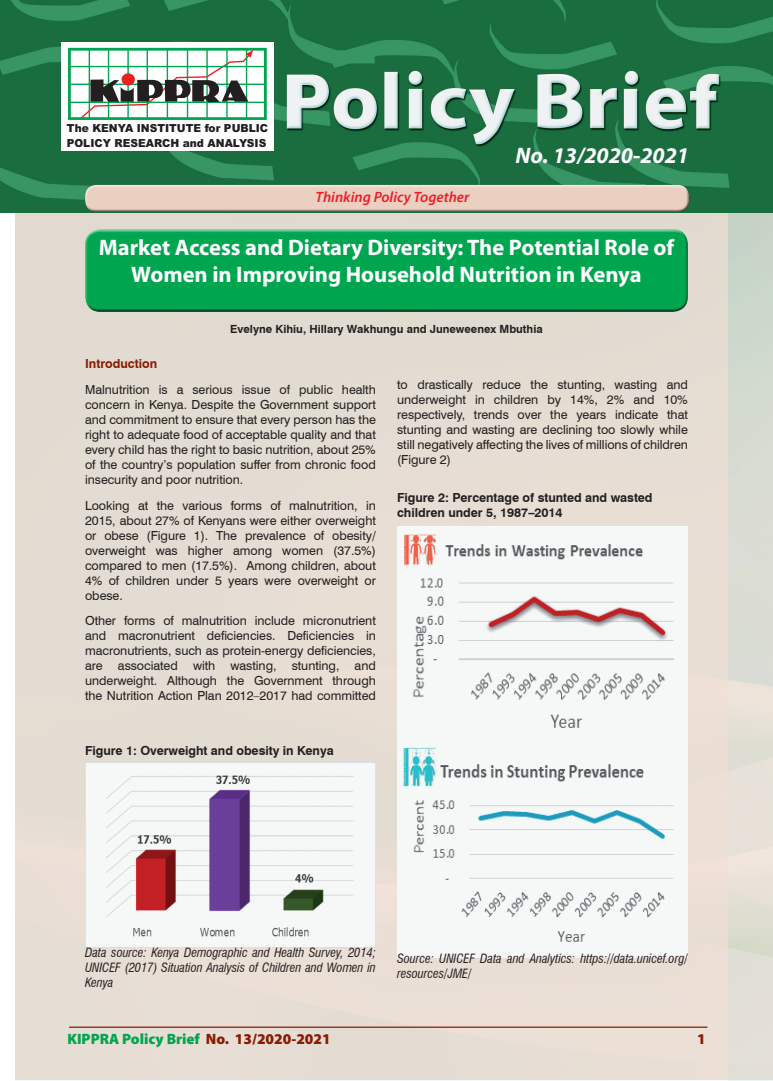
<style>
.page{position:relative;width:773px;height:1081px;background:#fff}
.page>*{position:absolute;margin:0;border:0;box-sizing:border-box;transform-origin:0 0}
.t1{font:700 22.5px/27px "Myriad Pro";color:#fff;text-align:center}
.t2{font:italic 700 22.5px "Myriad Pro";color:#fff}
.t3{font:900 15px "Myriad Pro";color:#00a54f}
.t4{font:italic 600 15px "Myriad Pro";color:#ee1d23}
.t5{font:900 15px "Myriad Pro";color:#891c02}
.t6{font:12.5px/15px "Swiss 721 BT";letter-spacing:-.005em;color:#231f20;text-align:justify}
.t7{font:italic condensed 12.5px/15px "Swiss 721 BT";letter-spacing:-.005em;color:#231f20;text-align:justify}
.t8{font:700 12.5px/15px "Swiss 721 BT";letter-spacing:-.005em;color:#231f20}
.t9{font:700 12.5px "Swiss 721 BT";color:#891c02}
.t10{font:700 11.25px "Swiss 721 BT";color:#231f20}
.t11{font:900 11.12px/15.8px "Arial";color:#231f20;scale:.96 1}
.s1{color:#891c02}
</style>
<div class="page">
<div style="left:16px;top:212px;width:712px;height:869px;background:#e5ddd3"></div>
<img style="left:728px;top:212px;width:44px;height:869px">
<hr style="left:69px;top:1026px;width:638px;height:2px;background:#891c02">
<img style="left:0;top:0;width:772px;height:212px">
<div style="left:83px;top:185px;width:606px;height:24px;background:#fff;opacity:.75"></div>
<div style="left:84px;top:188px;width:605px;height:25px;background:#231f20;opacity:.75"></div>
<div style="left:61px;top:43px;width:213px;height:108px;background:#fff"></div>
<div style="left:68px;top:48px;width:199px;height:72px;border:3px solid #00a54f"></div>
<hr style="left:69px;top:66px;width:195px;height:1px;background:#00a54f">
<hr style="left:69px;top:84px;width:195px;height:1px;background:#00a54f">
<hr style="left:69px;top:102px;width:195px;height:1px;background:#00a54f">
<hr style="left:89px;top:49px;width:1px;height:69px;background:#00a54f">
<hr style="left:108px;top:49px;width:1px;height:69px;background:#00a54f">
<hr style="left:127px;top:49px;width:2px;height:69px;background:#00a54f">
<hr style="left:146px;top:49px;width:2px;height:69px;background:#00a54f">
<hr style="left:167px;top:49px;width:1px;height:69px;background:#00a54f">
<hr style="left:187px;top:49px;width:1px;height:69px;background:#00a54f">
<hr style="left:206px;top:49px;width:2px;height:69px;background:#00a54f">
<hr style="left:226px;top:49px;width:2px;height:69px;background:#00a54f">
<hr style="left:246px;top:49px;width:1px;height:69px;background:#00a54f">
<svg style="left:79px;top:50px;width:174px;height:70px"></svg>
<div style="left:83px;top:225px;width:605px;height:81px;background:#fff;opacity:.75"></div>
<div style="left:84px;top:233px;width:604px;height:81px;background:#00a54f"></div>
<img style="left:85px;top:763px;width:290px;height:184px">
<img style="left:397px;top:526px;width:290px;height:431px">
<p class="t11" style="left:67px;top:119px;width:211px">The KENYA INSTITUTE for PUBLIC<br>POLICY RESEARCH and ANALYSIS</p>
<p class="t4" style="left:315px;top:187px;width:155px">Thinking Policy Together</p>
<h1 class="t2" style="left:515px;top:141px;width:175px">No. 13/2020-2021</h1>
<h1 class="t1" style="left:99px;top:233px;width:576px">Market Access and Dietary Diversity: The Potential Role of<br>Women in Improving Household Nutrition in Kenya</h1>
<p class="t10" style="left:230px;top:323px;width:314px">Evelyne Kihiu, Hillary Wakhungu and Juneweenex Mbuthia</p>
<p class="t9" style="left:85px;top:356px;width:74px">Introduction</p>
<p class="t6" style="left:85px;top:381px;width:292px">Malnutrition is a serious issue of public health concern in Kenya. Despite the Government support and commitment to ensure that every person has the right to adequate food of acceptable quality and that every child has the right to basic nutrition, about 25% of the country’s population suffer from chronic food insecurity and poor nutrition.</p>
<p class="t6" style="left:85px;top:497px;width:292px">Looking at the various forms of malnutrition, in 2015, about 27% of Kenyans were either overweight or obese (Figure 1). The prevalence of obesity/ overweight was higher among women (37.5%) compared to men (17.5%). Among children, about 4% of children under 5 years were overweight or obese.</p>
<p class="t6" style="left:85px;top:613px;width:292px">Other forms of malnutrition include micronutrient and macronutrient deficiencies. Deficiencies in macronutrients, such as protein-energy deficiencies, are associated with wasting, stunting, and underweight. Although the Government through the Nutrition Action Plan 2012–2017 had committed</p>
<p class="t6" style="left:397px;top:376px;width:292px">to drastically reduce the stunting, wasting and underweight in children by 14%, 2% and 10% respectively, trends over the years indicate that stunting and wasting are declining too slowly while still negatively affecting the lives of millions of children (Figure 2)</p>
<p class="t8" style="left:397px;top:490px;width:257px">Figure 2: Percentage of stunted and wasted children under 5, 1987–2014</p>
<p class="t8" style="left:85px;top:742px;width:250px">Figure 1: Overweight and obesity in Kenya</p>
<p class="t7" style="left:85px;top:944px;width:292px">Data source: Kenya Demographic and Health Survey, 2014; UNICEF (2017) Situation Analysis of Children and Women in Kenya</p>
<p class="t7" style="left:397px;top:951px;width:292px">Source: UNICEF Data and Analytics: https://data.unicef.org/ resources/JME/</p>
<p class="t3" style="left:67px;top:1029px;width:265px">KIPPRA Policy Brief <span class="s1">No. 13/2020-2021</span></p>
<p class="t5" style="left:697px;top:1029px;width:10px">1</p>
</div>
